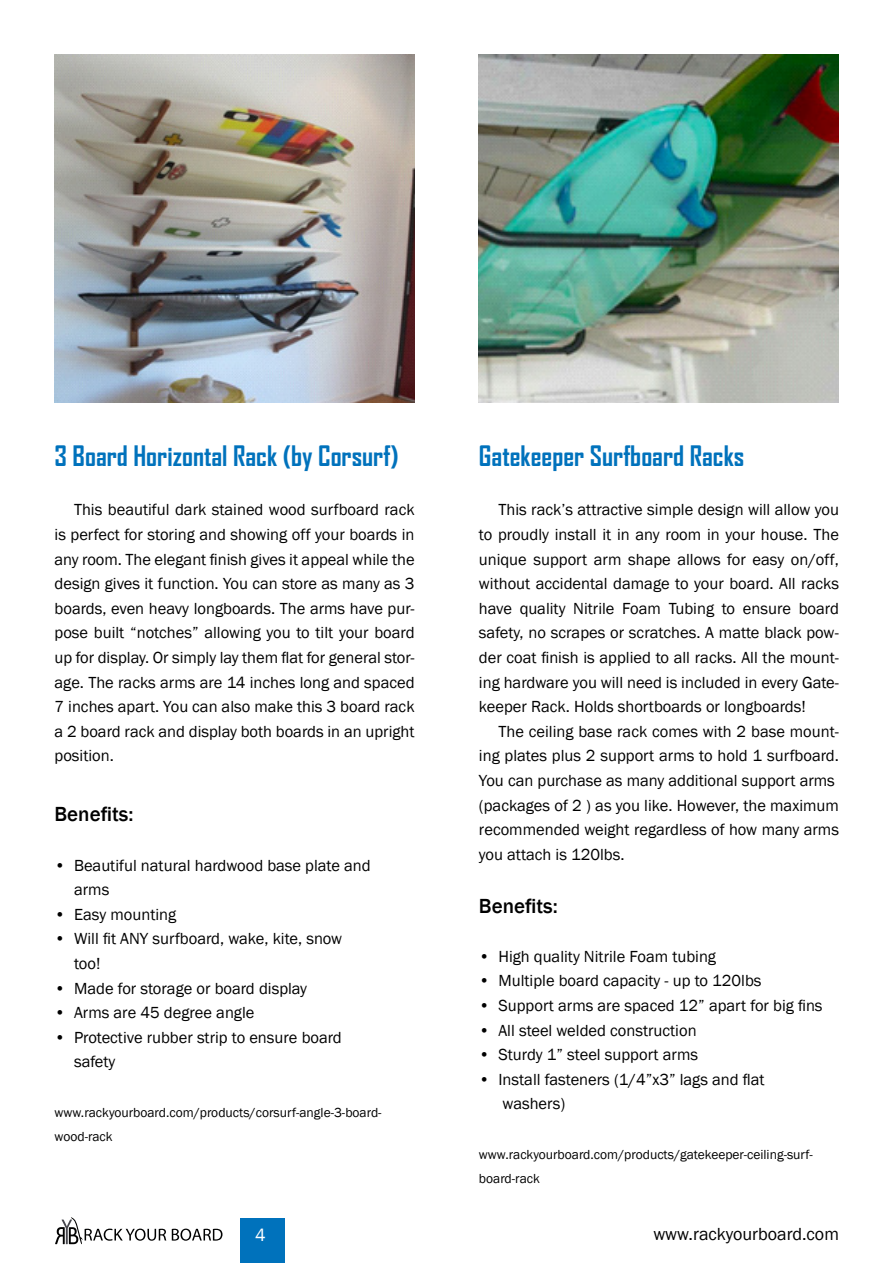
<style>
.page{position:relative;width:893px;height:1263px;background:#fff}
.page>*{position:absolute;margin:0;border:0;box-sizing:border-box;transform-origin:0 0}
.t1{font:700 27px "Agency FB";color:#0072bc}
.t2{font:500 21px "Franklin Gothic";color:#000}
.t3{font:18px "Franklin Gothic";color:#000}
.t4{font:18px "Franklin Gothic";color:#fff}
.t5{font:16.5px/24.6px "Franklin Gothic";color:#000}
.t6{font:13.5px/24.6px "Franklin Gothic";color:#000}
</style>
<div class="page">
<div style="left:240px;top:1218px;width:45px;height:45px;background:#0072bc"></div>
<svg style="left:55px;top:1217px;width:111px;height:27px"></svg>
<svg style="left:172px;top:1228px;width:50px;height:13px"></svg>
<img style="left:54px;top:54px;width:361px;height:348px">
<img style="left:479px;top:54px;width:360px;height:348px">
<h1 class="t1" style="left:55px;top:439px;width:345px">3 Board Horizontal Rack (by Corsurf)</h1>
<p class="t5" style="left:55px;top:498px;width:362px;text-align:justify;text-indent:20px">This beautiful dark stained wood surfboard rack is perfect for storing and showing off your boards in any room. The elegant finish gives it appeal while the design gives it function. You can store as many as 3 boards, even heavy longboards. The arms have pur&shy;pose built “notches” allowing you to tilt your board up for display. Or simply lay them flat for general stor&shy;age. The racks arms are 14 inches long and spaced 7 inches apart. You can also make this 3 board rack a 2 board rack and display both boards in an upright position.</p>
<p class="t2" style="left:55px;top:801px;width:80px">Benefits:</p>
<p class="t5" style="left:74px;top:853px;width:298px;text-indent:-20px">• Beautiful natural hardwood base plate and arms</p>
<p class="t5" style="left:55px;top:902px;width:123px">• Easy mounting</p>
<p class="t5" style="left:74px;top:927px;width:270px;text-indent:-20px">• Will fit ANY surfboard, wake, kite, snow too!</p>
<p class="t5" style="left:55px;top:976px;width:254px">• Made for storage or board display</p>
<p class="t5" style="left:55px;top:1001px;width:201px">• Arms are 45 degree angle</p>
<p class="t5" style="left:74px;top:1025px;width:269px;text-indent:-20px">• Protective rubber strip to ensure board safety</p>
<p class="t6" style="left:55px;top:1100px;width:329px">www.rackyourboard.com/products/corsurf-angle-3-board&shy;wood-rack</p>
<h1 class="t1" style="left:479px;top:439px;width:267px">Gatekeeper Surfboard Racks</h1>
<p class="t5" style="left:479px;top:498px;width:362px;text-align:justify;text-indent:20px">This rack’s attractive simple design will allow you to proudly install it in any room in your house. The unique support arm shape allows for easy on/off, without accidental damage to your board. All racks have quality Nitrile Foam Tubing to ensure board safety, no scrapes or scratches. A matte black pow&shy;der coat finish is applied to all racks. All the mount&shy;ing hardware you will need is included in every Gate&shy;keeper Rack. Holds shortboards or longboards!</p>
<p class="t5" style="left:479px;top:719px;width:362px;text-indent:20px">The ceiling base rack comes with 2 base mount&shy;ing plates plus 2 support arms to hold 1 surfboard.<br>You can purchase as many additional support arms (packages of 2 ) as you like. However, the maximum recommended weight regardless of how many arms you attach is 120lbs.</p>
<p class="t2" style="left:479px;top:893px;width:80px">Benefits:</p>
<p class="t5" style="left:479px;top:944px;width:239px">• High quality Nitrile Foam tubing</p>
<p class="t5" style="left:479px;top:969px;width:284px">• Multiple board capacity - up to 120lbs</p>
<p class="t5" style="left:479px;top:993px;width:345px">• Support arms are spaced 12” apart for big fins</p>
<p class="t5" style="left:479px;top:1018px;width:219px">• All steel welded construction</p>
<p class="t5" style="left:479px;top:1043px;width:221px">• Sturdy 1” steel support arms</p>
<p class="t5" style="left:503px;top:1067px;width:264px;text-indent:-24px">• Install fasteners (1/4”x3” lags and flat washers)</p>
<p class="t6" style="left:479px;top:1142px;width:335px">www.rackyourboard.com/products/gatekeeper-ceiling-surf&shy;board-rack</p>
<p class="t4" style="left:255px;top:1223px;width:12px">4</p>
<p class="t3" style="left:653px;top:1222px;width:187px">www.rackyourboard.com</p>
</div>
